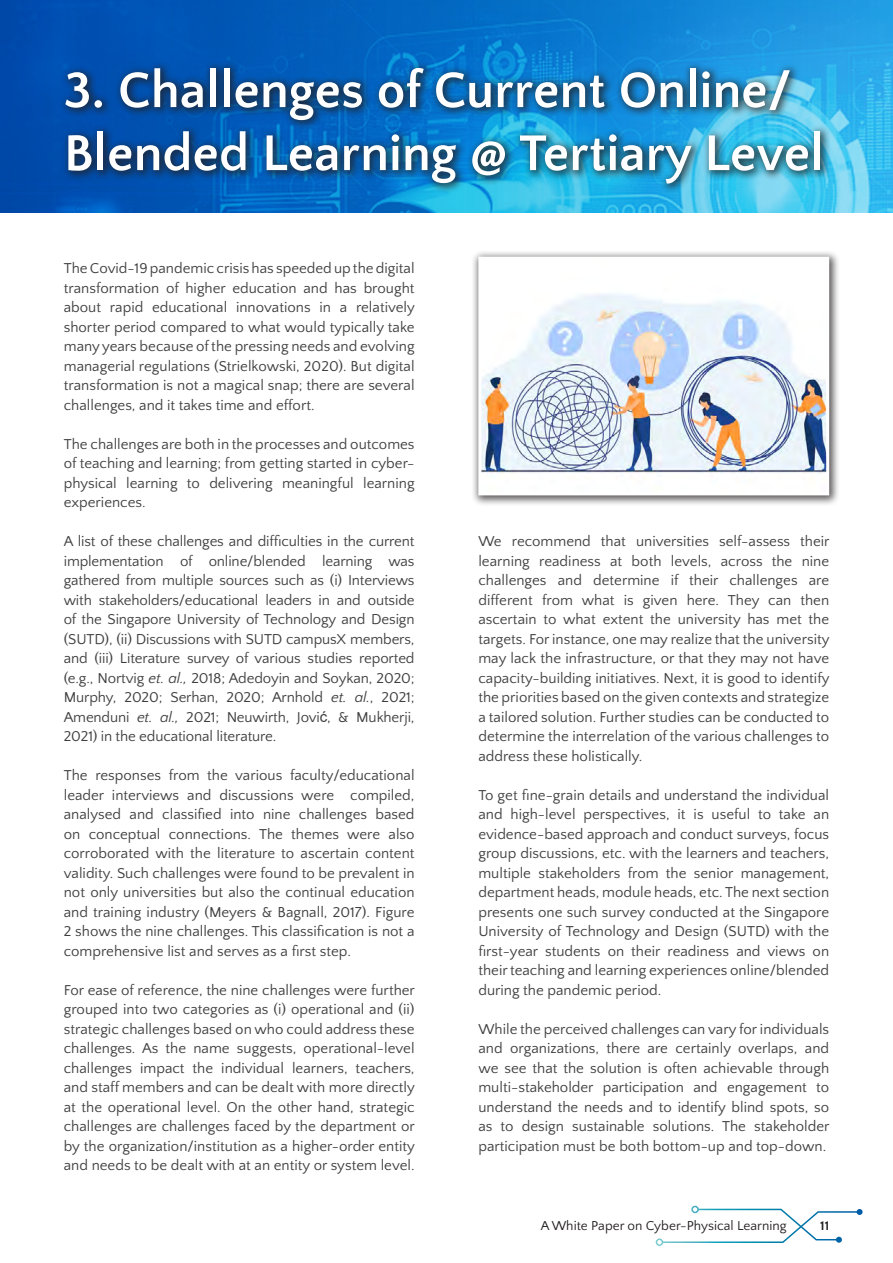
<style>
.page{position:relative;width:893px;height:1263px;background:#fff}
.page>*{position:absolute;margin:0;border:0;box-sizing:border-box;transform-origin:0 0}
._00_PT{font:700 52.5px "Quattrocento Sans";color:#fff}
._01_Text{font:15px/19.5px "Quattrocento Sans";color:#3e3e3f;text-align:justify}
.t1{font:13.5px "Quattrocento Sans";color:#231f20}
.t2{font:700 13.5px "Quattrocento Sans";color:#231f20}
.s1{font-style:italic}
.s2{font-family:"Arial"}
</style>
<div class="page">
<div style="left:656px;top:1238px;width:7px;height:8px;border:2px solid #fff;border-radius:50%"></div>
<svg style="left:661px;top:1208px;width:202px;height:36px"></svg>
<div style="left:691px;top:1206px;width:8px;height:7px;border:2px solid #fff;border-radius:50%"></div>
<img style="left:0;top:0;width:893px;height:213px">
<div style="left:59px;top:61px;width:772px;height:133px;background:#231f20;opacity:.75"></div>
<div style="left:471px;top:250px;width:370px;height:257px;background:#231f20;opacity:.75"></div>
<img style="left:482px;top:261px;width:343px;height:230px">
<p class="_00_PT" style="left:64px;top:63px;width:729px">3. Challenges of Current Online/</p>
<p class="_00_PT" style="left:64px;top:126px;width:762px">Blended Learning @ Tertiary Level</p>
<p class="_01_Text" style="left:64px;top:259px;width:353px">The Covid-19 pandemic crisis has speeded up the digital transformation of higher education and has brought about rapid educational innovations in a relatively shorter period compared to what would typically take many years because of the pressing needs and evolving managerial regulations (Strielkowski, 2020). But digital transformation is not a magical snap; there are several challenges, and it takes time and effort.</p>
<p class="_01_Text" style="left:64px;top:434px;width:352px">The challenges are both in the processes and outcomes of teaching and learning; from getting started in cyber&shy;physical learning to delivering meaningful learning experiences.</p>
<p class="_01_Text" style="left:64px;top:532px;width:352px">A list of these challenges and difficulties in the current implementation of online/blended learning was gathered from multiple sources such as (i) Interviews with stakeholders/educational leaders in and outside of the Singapore University of Technology and Design (SUTD), (ii) Discussions with SUTD campusX members, and (iii) Literature survey of various studies reported (e.g., Nortvig <span class="s1">et. al.,</span> 2018; Adedoyin and Soykan, 2020; Murphy, 2020; Serhan, 2020; Arnhold <span class="s1">et. al.</span>, 2021; Amenduni <span class="s1">et. al.,</span> 2021; Neuwirth, Jovi<span class="s2">ć</span>, &amp; Mukherji, 2021) in the educational literature.</p>
<p class="_01_Text" style="left:64px;top:766px;width:352px">The responses from the various faculty/educational leader interviews and discussions were compiled, analysed and classified into nine challenges based on conceptual connections. The themes were also corroborated with the literature to ascertain content validity. Such challenges were found to be prevalent in not only universities but also the continual education and training industry (Meyers &amp; Bagnall, 2017). Figure 2 shows the nine challenges. This classification is not a comprehensive list and serves as a first step.</p>
<p class="_01_Text" style="left:64px;top:980px;width:353px">For ease of reference, the nine challenges were further grouped into two categories as (i) operational and (ii) strategic challenges based on who could address these challenges. As the name suggests, operational-level challenges impact the individual learners, teachers, and staff members and can be dealt with more directly at the operational level. On the other hand, strategic challenges are challenges faced by the department or by the organization/institution as a higher-order entity and needs to be dealt with at an entity or system level.</p>
<p class="_01_Text" style="left:478px;top:532px;width:353px">We recommend that universities self-assess their learning readiness at both levels, across the nine challenges and determine if their challenges are different from what is given here. They can then ascertain to what extent the university has met the targets. For instance, one may realize that the university may lack the infrastructure, or that they may not have capacity-building initiatives. Next, it is good to identify the priorities based on the given contexts and strategize a tailored solution. Further studies can be conducted to determine the interrelation of the various challenges to address these holistically.</p>
<p class="_01_Text" style="left:478px;top:785px;width:352px">To get fine-grain details and understand the individual and high-level perspectives, it is useful to take an evidence-based approach and conduct surveys, focus group discussions, etc. with the learners and teachers, multiple stakeholders from the senior management, department heads, module heads, etc. The next section presents one such survey conducted at the Singapore University of Technology and Design (SUTD) with the first-year students on their readiness and views on their teaching and learning experiences online/blended during the pandemic period.</p>
<p class="_01_Text" style="left:478px;top:1019px;width:353px">While the perceived challenges can vary for individuals and organizations, there are certainly overlaps, and we see that the solution is often achievable through multi-stakeholder participation and engagement to understand the needs and to identify blind spots, so as to design sustainable solutions. The stakeholder participation must be both bottom-up and top-down.</p>
<p class="t1" style="left:541px;top:1218px;width:247px">A White Paper on Cyber-Physical Learning</p>
<p class="t2" style="left:820px;top:1218px;width:10px">11</p>
</div>
